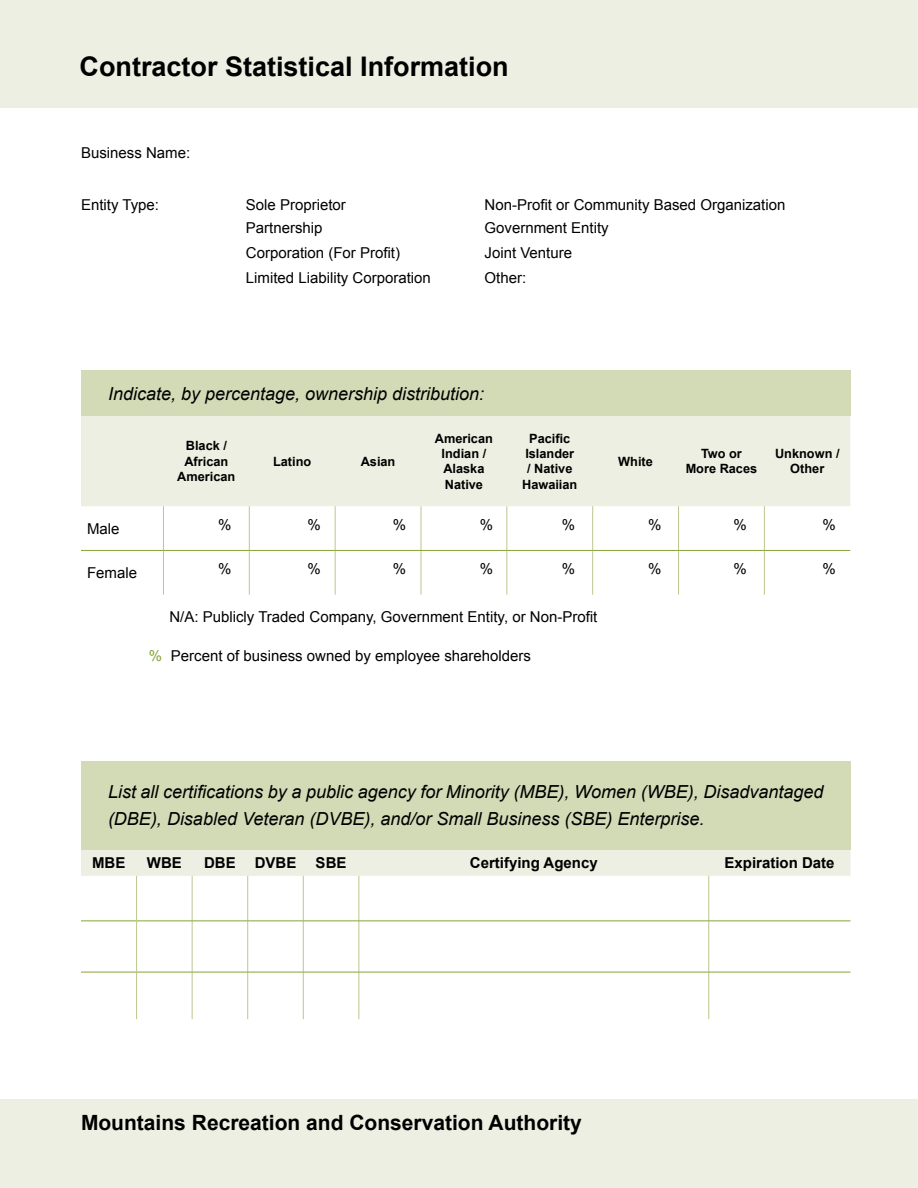
<style>
.page{position:relative;width:918px;height:1188px;background:#fff}
.page>*{position:absolute;margin:0;border:0;box-sizing:border-box;transform-origin:0 0}
.t1{font:700 27px "Arial";color:#000}
.t2{font:700 21px "Arial";color:#000}
.t3{font:italic 18px/27px "Arial";color:#000}
.t4{font:15px "Arial";color:#000}
.t5{font:700 15px "Arial";color:#000}
.t6{font:15px "Arial";color:#84a336}
.t7{font:700 12.75px/15.3px "Arial";color:#000;text-align:center}
</style>
<div class="page">
<div style="left:0;top:1099px;width:918px;height:89px;background:#ecefe2"></div>
<div style="left:0;top:0;width:918px;height:108px;background:#ecefe2"></div>
<div style="left:81px;top:416px;width:769px;height:90px;background:#ecefe2"></div>
<hr style="left:249px;top:506px;width:1px;height:44px;background:#bbc78e">
<hr style="left:335px;top:506px;width:1px;height:44px;background:#bbc78e">
<hr style="left:421px;top:506px;width:1px;height:44px;background:#bbc78e">
<hr style="left:507px;top:506px;width:1px;height:44px;background:#bbc78e">
<hr style="left:592px;top:506px;width:1px;height:44px;background:#bbc78e">
<hr style="left:678px;top:506px;width:1px;height:44px;background:#bbc78e">
<hr style="left:764px;top:506px;width:1px;height:44px;background:#bbc78e">
<hr style="left:249px;top:551px;width:1px;height:44px;background:#bbc78e">
<hr style="left:335px;top:551px;width:1px;height:44px;background:#bbc78e">
<hr style="left:421px;top:551px;width:1px;height:44px;background:#bbc78e">
<hr style="left:507px;top:551px;width:1px;height:44px;background:#bbc78e">
<hr style="left:592px;top:551px;width:1px;height:44px;background:#bbc78e">
<hr style="left:678px;top:551px;width:1px;height:44px;background:#bbc78e">
<hr style="left:764px;top:551px;width:1px;height:44px;background:#bbc78e">
<hr style="left:163px;top:550px;width:86px;height:1px;background:#84a336">
<hr style="left:249px;top:550px;width:86px;height:1px;background:#84a336">
<hr style="left:335px;top:550px;width:86px;height:1px;background:#84a336">
<hr style="left:421px;top:550px;width:86px;height:1px;background:#84a336">
<hr style="left:507px;top:550px;width:86px;height:1px;background:#84a336">
<hr style="left:593px;top:550px;width:86px;height:1px;background:#84a336">
<hr style="left:679px;top:550px;width:85px;height:1px;background:#84a336">
<hr style="left:764px;top:550px;width:86px;height:1px;background:#84a336">
<hr style="left:163px;top:506px;width:1px;height:44px;background:#bbc78e">
<hr style="left:163px;top:551px;width:1px;height:44px;background:#bbc78e">
<hr style="left:81px;top:550px;width:82px;height:1px;background:#84a336">
<div style="left:81px;top:371px;width:769px;height:45px;background:#d2dab6"></div>
<div style="left:81px;top:849px;width:769px;height:27px;background:#ecefe2"></div>
<hr style="left:192px;top:876px;width:1px;height:45px;background:#bbc78e">
<hr style="left:247px;top:876px;width:1px;height:45px;background:#bbc78e">
<hr style="left:303px;top:876px;width:1px;height:45px;background:#bbc78e">
<hr style="left:359px;top:876px;width:1px;height:45px;background:#bbc78e">
<hr style="left:708px;top:876px;width:1px;height:45px;background:#bbc78e">
<hr style="left:192px;top:921px;width:1px;height:51px;background:#bbc78e">
<hr style="left:247px;top:921px;width:1px;height:51px;background:#bbc78e">
<hr style="left:303px;top:921px;width:1px;height:51px;background:#bbc78e">
<hr style="left:359px;top:921px;width:1px;height:51px;background:#bbc78e">
<hr style="left:708px;top:921px;width:1px;height:51px;background:#bbc78e">
<hr style="left:192px;top:972px;width:1px;height:47px;background:#bbc78e">
<hr style="left:247px;top:972px;width:1px;height:47px;background:#bbc78e">
<hr style="left:303px;top:972px;width:1px;height:47px;background:#bbc78e">
<hr style="left:359px;top:972px;width:1px;height:47px;background:#bbc78e">
<hr style="left:708px;top:972px;width:1px;height:47px;background:#bbc78e">
<hr style="left:81px;top:921px;width:55px;height:1px;background:#84a336">
<hr style="left:137px;top:921px;width:55px;height:1px;background:#84a336">
<hr style="left:192px;top:921px;width:56px;height:1px;background:#84a336">
<hr style="left:248px;top:921px;width:55px;height:1px;background:#84a336">
<hr style="left:303px;top:921px;width:56px;height:1px;background:#84a336">
<hr style="left:359px;top:921px;width:350px;height:1px;background:#84a336">
<hr style="left:709px;top:921px;width:141px;height:1px;background:#84a336">
<hr style="left:81px;top:972px;width:55px;height:1px;background:#84a336">
<hr style="left:137px;top:972px;width:55px;height:1px;background:#84a336">
<hr style="left:192px;top:972px;width:56px;height:1px;background:#84a336">
<hr style="left:248px;top:972px;width:55px;height:1px;background:#84a336">
<hr style="left:303px;top:972px;width:56px;height:1px;background:#84a336">
<hr style="left:359px;top:972px;width:350px;height:1px;background:#84a336">
<hr style="left:709px;top:972px;width:141px;height:1px;background:#84a336">
<hr style="left:136px;top:876px;width:1px;height:45px;background:#bbc78e">
<hr style="left:136px;top:921px;width:1px;height:51px;background:#bbc78e">
<hr style="left:136px;top:972px;width:1px;height:47px;background:#bbc78e">
<div style="left:81px;top:761px;width:769px;height:88px;background:#d2dab6"></div>
<h1 class="t1" style="left:80px;top:48px;width:431px">Contractor Statistical Information</h1>
<p class="t4" style="left:81px;top:143px;width:111px">Business Name:</p>
<p class="t4" style="left:81px;top:195px;width:80px">Entity Type:</p>
<p class="t4" style="left:246px;top:195px;width:102px">Sole Proprietor</p>
<p class="t4" style="left:485px;top:195px;width:302px">Non-Profit or Community Based Organization</p>
<p class="t4" style="left:246px;top:218px;width:78px">Partnership</p>
<p class="t4" style="left:485px;top:218px;width:126px">Government Entity</p>
<p class="t4" style="left:246px;top:243px;width:156px">Corporation (For Profit)</p>
<p class="t4" style="left:485px;top:243px;width:89px">Joint Venture</p>
<p class="t4" style="left:246px;top:268px;width:187px">Limited Liability Corporation</p>
<p class="t4" style="left:485px;top:268px;width:43px">Other:</p>
<p class="t3" style="left:108px;top:380px;width:378px">Indicate, by percentage, ownership distribution:</p>
<p class="t4" style="left:87px;top:519px;width:34px">Male</p>
<p class="t4" style="left:87px;top:563px;width:52px">Female</p>
<p class="t7" style="left:177px;top:439px;width:60px">Black /<br>African<br>American</p>
<p class="t4" style="left:218px;top:515px;width:15px">%</p>
<p class="t4" style="left:218px;top:559px;width:15px">%</p>
<p class="t7" style="left:273px;top:454px;width:40px">Latino</p>
<p class="t7" style="left:361px;top:454px;width:36px">Asian</p>
<p class="t4" style="left:308px;top:515px;width:15px">%</p>
<p class="t4" style="left:308px;top:559px;width:15px">%</p>
<p class="t4" style="left:393px;top:515px;width:15px">%</p>
<p class="t4" style="left:393px;top:559px;width:15px">%</p>
<p class="t7" style="left:435px;top:431px;width:60px">American<br>Indian /<br>Alaska<br>Native</p>
<p class="t7" style="left:522px;top:431px;width:57px">Pacific<br>Islander / Native<br>Hawaiian</p>
<p class="t4" style="left:480px;top:515px;width:15px">%</p>
<p class="t4" style="left:480px;top:559px;width:15px">%</p>
<p class="t4" style="left:562px;top:515px;width:15px">%</p>
<p class="t4" style="left:562px;top:559px;width:15px">%</p>
<p class="t4" style="left:169px;top:607px;width:429px">N/A: Publicly Traded Company, Government Entity, or Non-Profit</p>
<p class="t6" style="left:149px;top:646px;width:15px">%</p>
<p class="t4" style="left:171px;top:646px;width:362px">Percent of business owned by employee shareholders</p>
<p class="t7" style="left:618px;top:454px;width:36px">White</p>
<p class="t7" style="left:686px;top:446px;width:73px">Two or<br>More Races</p>
<p class="t7" style="left:775px;top:446px;width:66px">Unknown /<br>Other</p>
<p class="t4" style="left:648px;top:515px;width:15px">%</p>
<p class="t4" style="left:648px;top:559px;width:15px">%</p>
<p class="t4" style="left:733px;top:515px;width:15px">%</p>
<p class="t4" style="left:733px;top:559px;width:15px">%</p>
<p class="t4" style="left:822px;top:515px;width:15px">%</p>
<p class="t4" style="left:822px;top:559px;width:15px">%</p>
<p class="t3" style="left:108px;top:779px;width:717px">List all certifications by a public agency for Minority (MBE), Women (WBE), Disadvantaged (DBE), Disabled Veteran (DVBE), and/or Small Business (SBE) Enterprise.</p>
<p class="t5" style="left:92px;top:853px;width:35px">MBE</p>
<p class="t5" style="left:147px;top:853px;width:36px">WBE</p>
<p class="t5" style="left:204px;top:853px;width:33px">DBE</p>
<p class="t5" style="left:255px;top:853px;width:43px">DVBE</p>
<p class="t5" style="left:316px;top:853px;width:32px">SBE</p>
<p class="t5" style="left:470px;top:853px;width:129px">Certifying Agency</p>
<p class="t5" style="left:725px;top:853px;width:112px">Expiration Date</p>
<h2 class="t2" style="left:81px;top:1108px;width:502px">Mountains Recreation and Conservation Authority</h2>
</div>
